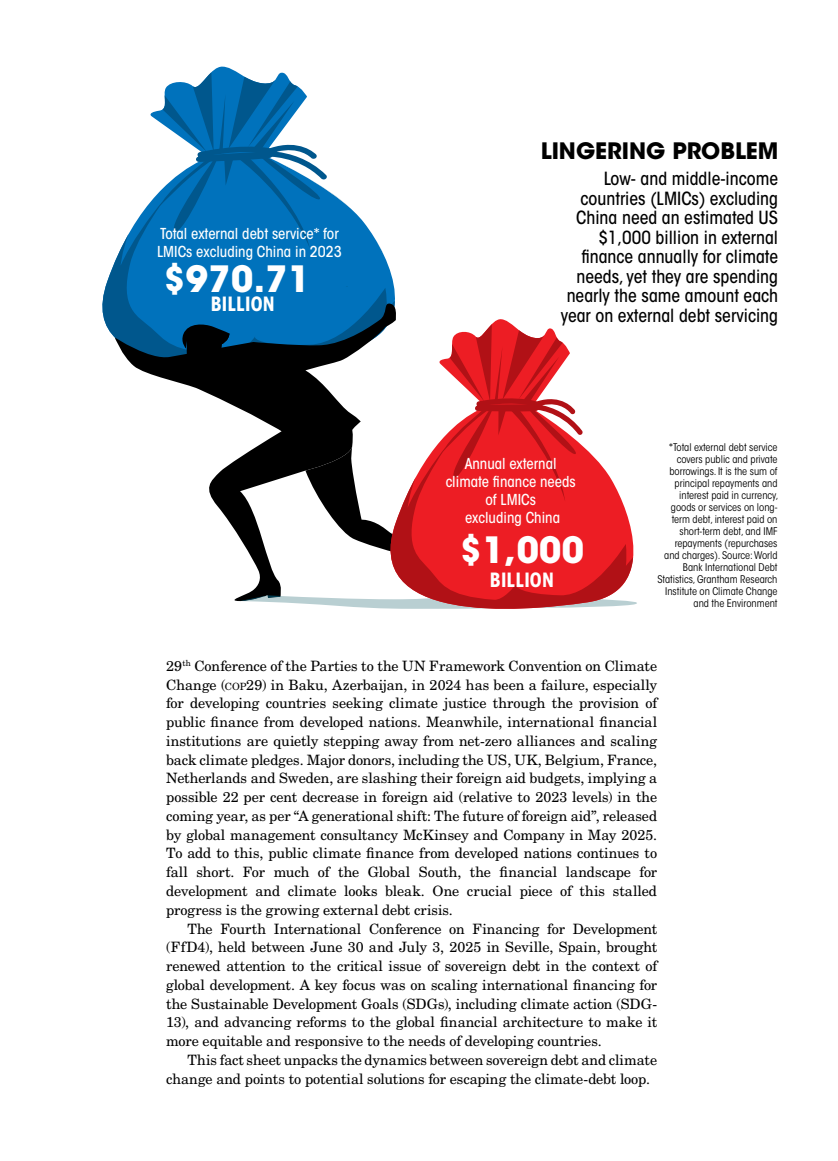
<style>
.page{position:relative;width:838px;height:1161px;background:#fff}
.page>*{position:absolute;margin:0;border:0;box-sizing:border-box;transform-origin:0 0}
.t1{font:700 36px "ITC Avant Garde Std";letter-spacing:.01em;color:#fff}
.t2{font:700 22.5px "ITC Avant Garde Std";color:#000}
.t3{font:700 condensed 19.5px "ITC Avant Garde Std";letter-spacing:.01em;color:#fff}
.t4{font:500 condensed 18px/19.5px "ITC Avant Garde Std";color:#000;text-align:right}
.t5{font:500 condensed 15px/18px "ITC Avant Garde Std";color:#fff;text-align:center}
.t6{font:14.25px/18.8px "New Century Schlbk LT Std";letter-spacing:-.005em;color:#000;text-align:justify}
.t7{font:condensed 10.5px/12px "ITC Avant Garde Std";color:#000;text-align:right}
.s1{font-size:10.05px}
</style>
<div class="page">
<svg style="left:102px;top:189px;width:293px;height:149px;fill:#0072bc"></svg>
<svg style="left:162px;top:72px;width:221px;height:182px"></svg>
<svg style="left:115px;top:302px;width:281px;height:299px"></svg>
<svg style="left:180px;top:322px;width:49px;height:56px;background:#00111c"></svg>
<svg style="left:360px;top:318px;width:151px;height:86px"></svg>
<svg style="left:240px;top:446px;width:397px;height:162px"></svg>
<svg style="left:449px;top:324px;width:121px;height:80px"></svg>
<svg style="left:360px;top:404px;width:273px;height:205px;fill:#ed1d24"></svg>
<p class="t5" style="left:157px;top:224px;width:186px;text-align:left">Total external debt service* for<br>LMICs excluding China in 2023</p>
<h1 class="t1" style="left:163px;top:255px;width:148px">$970.71</h1>
<h3 class="t3" style="left:211px;top:292px;width:65px">BILLION</h3>
<h2 class="t2" style="left:540px;top:136px;width:239px">LINGERING PROBLEM</h2>
<p class="t4" style="left:561px;top:169px;width:219px">Low- and middle-income countries (LMICs) excluding<br>China need an estimated US $1,000 billion in external finance annually for climate needs, yet they are spending nearly the same amount each year on external debt servicing</p>
<p class="t5" style="left:445px;top:455px;width:132px">Annual external climate finance needs of LMICs<br>excluding China</p>
<h1 class="t1" style="left:460px;top:527px;width:126px">$1,000</h1>
<h3 class="t3" style="left:490px;top:568px;width:65px">BILLION</h3>
<p class="t7" style="left:657px;top:441px;width:123px">*Total external debt service covers public and private borrowings. It is the sum of principal repayments and interest paid in currency, goods or services on long&shy;term debt, interest paid on short-term debt, and IMF repayments (repurchases<br>and charges). Source: World<br>Bank International Debt<br>Statistics, Grantham Research<br>Institute on Climate Change and the Environment</p>
<p class="t6" style="left:166px;top:656px;width:492px">29<sup>th</sup> Conference of the Parties to the UN Framework Convention on Climate Change (<span class="s1">cop</span>29) in Baku, Azerbaijan, in 2024 has been a failure, especially for developing countries seeking climate justice through the provision of public finance from developed nations. Meanwhile, international financial institutions are quietly stepping away from net-zero alliances and scaling back climate pledges. Major donors, including the US, UK, Belgium, France, Netherlands and Sweden, are slashing their foreign aid budgets, implying a possible 22 per cent decrease in foreign aid (relative to 2023 levels) in the coming year, as per “A generational shift: The future of foreign aid”, released by global management consultancy McKinsey and Company in May 2025.<br>To add to this, public climate finance from developed nations continues to fall short. For much of the Global South, the financial landscape for development and climate looks bleak. One crucial piece of this stalled progress is the growing external debt crisis.</p>
<p class="t6" style="left:166px;top:919px;width:492px;text-indent:21px">The Fourth International Conference on Financing for Development (FfD4), held between June 30 and July 3, 2025 in Seville, Spain, brought renewed attention to the critical issue of sovereign debt in the context of global development. A key focus was on scaling international financing for the Sustainable Development Goals (SDGs), including climate action (SDG-13), and advancing reforms to the global financial architecture to make it more equitable and responsive to the needs of developing countries.</p>
<p class="t6" style="left:166px;top:1050px;width:492px;text-indent:21px">This fact sheet unpacks the dynamics between sovereign debt and climate change and points to potential solutions for escaping the climate-debt loop.</p>
</div>
